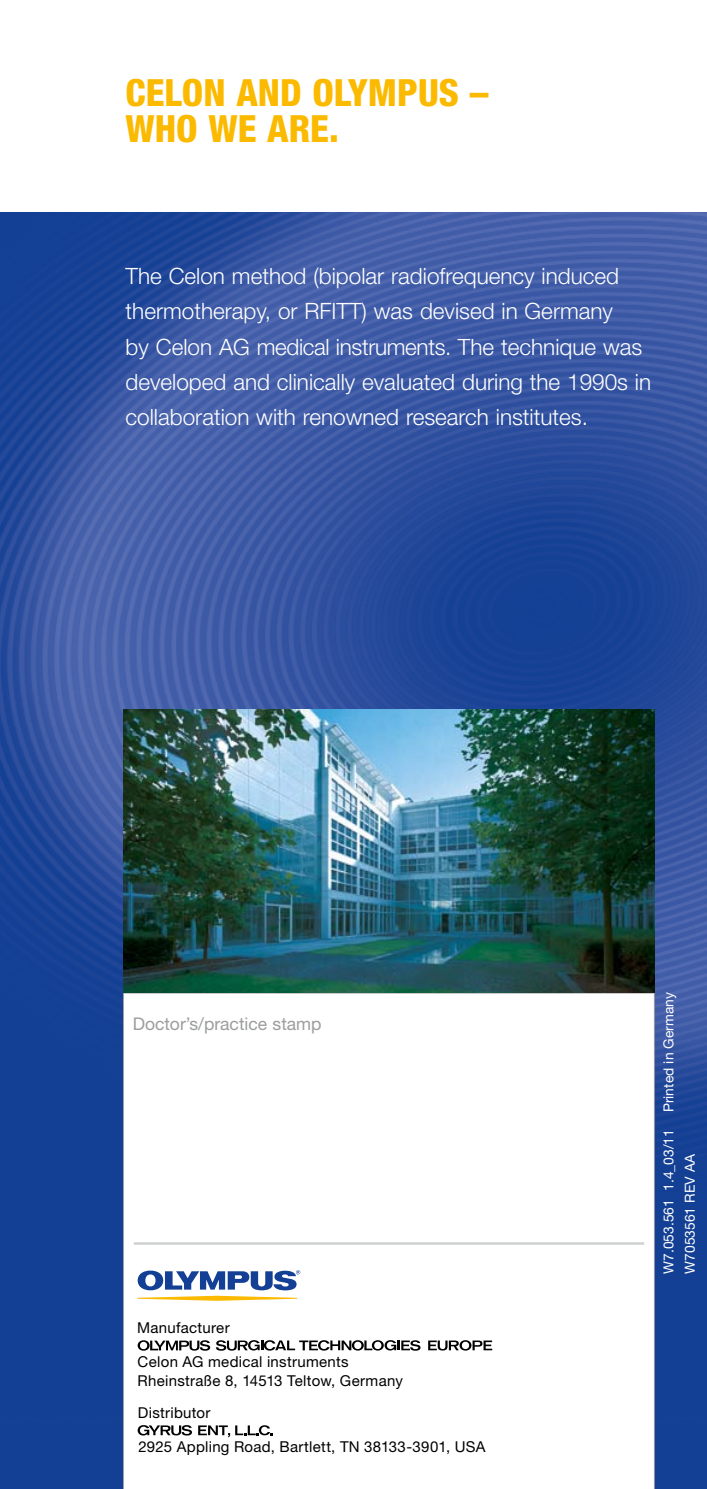
<style>
.page{position:relative;width:707px;height:1489px;background:#fff}
.page>*{position:absolute;margin:0;border:0;box-sizing:border-box;transform-origin:0 0}
.t1{font:800 condensed 37.5px/35.5px "Helvetica Neue LT";color:#fbba00}
.t2{font:300 22.5px/35.5px "Helvetica Neue LT";color:#fff}
.t3{font:17.5px "Helvetica Neue LT";color:#9c9d9d}
.t4{font:15px/18.5px "Helvetica Neue LT";letter-spacing:.02em;color:#000}
.t5{font:13.75px/21.2px "Helvetica Neue LT";color:#fff}
</style>
<div class="page">
<img style="left:0;top:213px;width:707px;height:1210px">
<svg style="left:123px;top:992px;width:532px;height:496px"></svg>
<hr style="left:134px;top:1242px;width:510px;height:2px;background:#cfd0d0">
<img style="left:123px;top:709px;width:532px;height:283px">
<svg style="left:137px;top:1269px;width:163px;height:31px"></svg>
<svg style="left:138px;top:1424px;width:54px;height:11px"></svg>
<svg style="left:198px;top:1424px;width:74px;height:12px"></svg>
<svg style="left:138px;top:1340px;width:72px;height:10px"></svg>
<svg style="left:428px;top:1339px;width:64px;height:11px"></svg>
<svg style="left:216px;top:1339px;width:204px;height:11px"></svg>
<h1 class="t1" style="left:126px;top:75px;width:364px">CELON AND OLYMPUS –<br>WHO WE ARE.</h1>
<p class="t2" style="left:126px;top:257px;width:527px">The Celon method (bipolar radiofrequency induced thermotherapy, or RFITT) was devised in Germany<br>by Celon AG medical instruments. The technique was developed and clinically evaluated during the 1990s in collaboration with renowned research institutes.</p>
<p class="t3" style="left:133px;top:1013px;width:190px">Doctor’s/practice stamp</p>
<p class="t4" style="left:137px;top:1317px;width:94px">Manufacturer</p>
<p class="t4" style="left:138px;top:1352px;width:267px">Celon AG medical instruments<br>Rheinstraße 8, 14513 Teltow, Germany</p>
<p class="t4" style="left:138px;top:1402px;width:74px">Distributor</p>
<p class="t4" style="left:138px;top:1436px;width:349px">2925 Appling Road, Bartlett, TN 38133-3901, USA</p>
<p class="t5" style="left:658px;top:1273px;width:283px;rotate:-90deg">W7.053.561 1.4_03/11 Printed in Germany<br>W7053561 REV AA</p>
</div>
